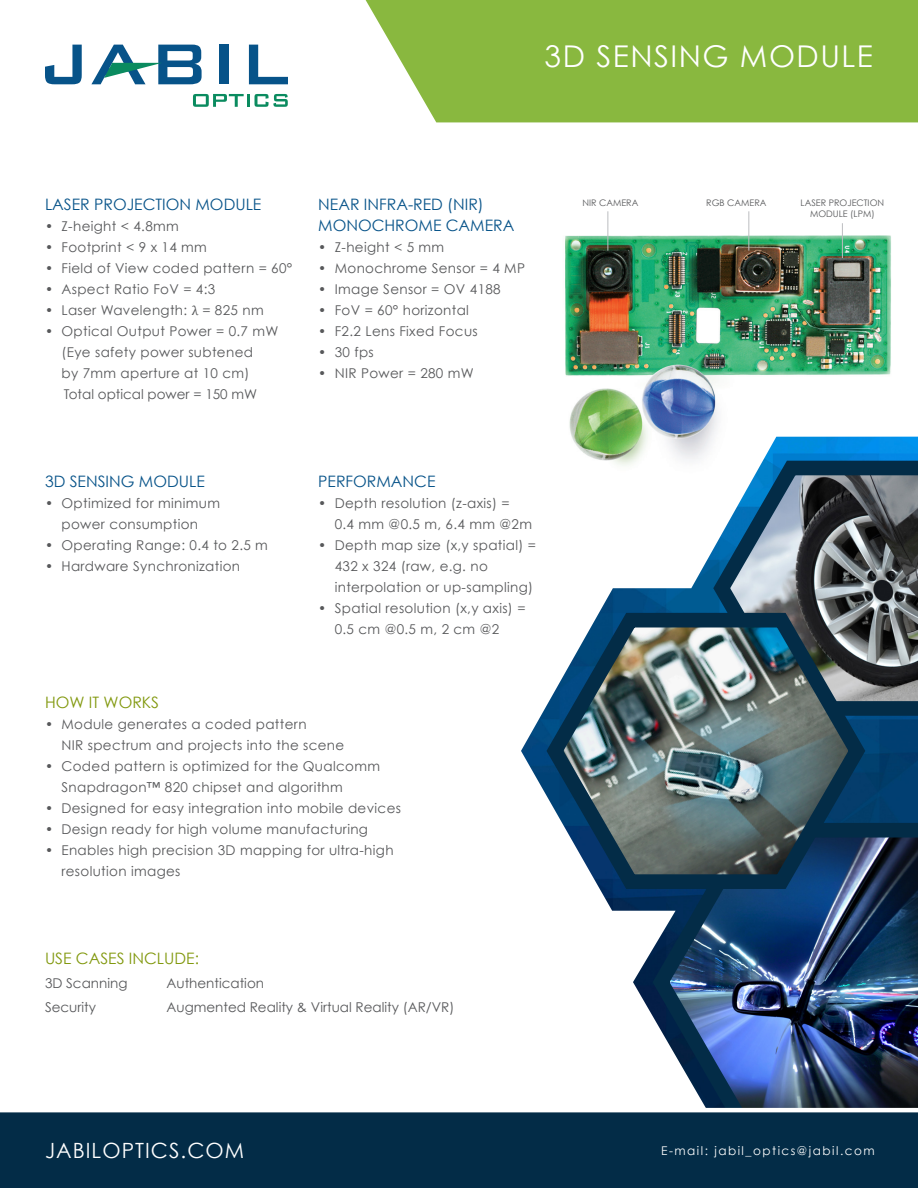
<style>
.page{position:relative;width:918px;height:1188px;background:#fff}
.page>*{position:absolute;margin:0;border:0;box-sizing:border-box;transform-origin:0 0}
.t1{font:30px "Century Gothic";letter-spacing:.05em;color:#fff}
.t2{font:21px "Century Gothic";letter-spacing:.05em;color:#fff}
.t3{font:15.75px "Century Gothic";color:#075389}
.t4{font:15.75px "Century Gothic";color:#81980d}
.t5{font:13.5px/21px "Century Gothic";letter-spacing:.025em;color:#57585a}
.t6{font:13.5px "Century Gothic";color:#57585a}
.t7{font:12px "Century Gothic";letter-spacing:.125em;color:#fff}
.t8{font:9px/10.5px "Century Gothic";color:#57585a;text-align:center}
.s1{font-family:"Cambria"}
</style>
<div class="page">
<img style="left:565px;top:223px;width:353px;height:214px">
<hr style="left:842px;top:223px;width:1px;height:35px;background:#bcbdc0">
<hr style="left:748px;top:211px;width:1px;height:40px;background:#bcbdc0">
<hr style="left:608px;top:211px;width:1px;height:40px;background:#bcbdc0">
<img style="left:521px;top:437px;width:397px;height:564px">
<img style="left:644px;top:810px;width:274px;height:298px">
<svg style="left:366px;top:0;width:552px;height:122px;fill:#89b83f"></svg>
<svg style="left:705px;top:448px;width:213px;height:275px"></svg>
<img style="left:538px;top:600px;width:336px;height:296px">
<div style="left:0;top:1112px;width:918px;height:76px;background:#032c47"></div>
<svg style="left:45px;top:45px;width:37px;height:39px"></svg>
<div style="left:219px;top:45px;width:10px;height:39px;background:#075389"></div>
<svg style="left:249px;top:45px;width:39px;height:39px"></svg>
<svg style="left:91px;top:45px;width:111px;height:39px"></svg>
<svg style="left:193px;top:94px;width:95px;height:13px"></svg>
<p class="t1" style="left:545px;top:38px;width:330px">3D SENSING MODULE</p>
<p class="t3" style="left:45px;top:195px;width:218px">LASER PROJECTION MODULE</p>
<p class="t5" style="left:45px;top:215px;width:135px">• Z-height &lt; 4.8mm</p>
<p class="t5" style="left:45px;top:236px;width:163px">• Footprint &lt; 9 x 14 mm</p>
<p class="t5" style="left:45px;top:257px;width:249px">• Field of View coded pattern = 60°</p>
<p class="t5" style="left:45px;top:278px;width:172px">• Aspect Ratio FoV = 4:3</p>
<p class="t5" style="left:45px;top:299px;width:220px">• Laser Wavelength: <span class="s1">λ</span> = 825 nm</p>
<p class="t5" style="left:62px;top:320px;width:218px;text-indent:-16px">• Optical Output Power = 0.7 mW (Eye safety power subtened<br>by 7mm aperture at 10 cm)</p>
<p class="t6" style="left:64px;top:386px;width:195px">Total optical power = 150 mW</p>
<p class="t3" style="left:318px;top:195px;width:167px">NEAR INFRA-RED (NIR)</p>
<p class="t3" style="left:318px;top:216px;width:198px">MONOCHROME CAMERA</p>
<p class="t5" style="left:318px;top:236px;width:127px">• Z-height &lt; 5 mm</p>
<p class="t5" style="left:318px;top:257px;width:208px">• Monochrome Sensor = 4 MP</p>
<p class="t5" style="left:318px;top:278px;width:184px">• Image Sensor = OV 4188</p>
<p class="t5" style="left:318px;top:299px;width:152px">• FoV = 60° horizontal</p>
<p class="t5" style="left:318px;top:320px;width:161px">• F2.2 Lens Fixed Focus</p>
<p class="t5" style="left:318px;top:341px;width:57px">• 30 fps</p>
<p class="t5" style="left:318px;top:362px;width:157px">• NIR Power = 280 mW</p>
<p class="t3" style="left:45px;top:472px;width:161px">3D SENSING MODULE</p>
<p class="t5" style="left:45px;top:492px;width:177px;text-align:center">• Optimized for minimum power consumption</p>
<p class="t5" style="left:45px;top:534px;width:224px">• Operating Range: 0.4 to 2.5 m</p>
<p class="t5" style="left:45px;top:555px;width:197px">• Hardware Synchronization</p>
<p class="t3" style="left:318px;top:472px;width:119px">PERFORMANCE</p>
<p class="t5" style="left:335px;top:492px;width:199px;text-indent:-16px">• Depth resolution (z-axis) =<br>0.4 mm @0.5 m, 6.4 mm @2m</p>
<p class="t5" style="left:335px;top:534px;width:203px;text-indent:-16px">• Depth map size (x,y spatial) =<br>432 x 324 (raw, e.g. no interpolation or up-sampling)</p>
<p class="t5" style="left:335px;top:597px;width:192px;text-indent:-16px">• Spatial resolution (x,y axis) =<br>0.5 cm @0.5 m, 2 cm @2</p>
<p class="t4" style="left:45px;top:693px;width:116px">HOW IT WORKS</p>
<p class="t5" style="left:62px;top:714px;width:284px;text-indent:-16px">• Module generates a coded pattern<br>NIR spectrum and projects into the scene</p>
<p class="t5" style="left:62px;top:756px;width:320px;text-indent:-16px">• Coded pattern is optimized for the Qualcomm<br>Snapdragon™ 820 chipset and algorithm</p>
<p class="t5" style="left:45px;top:798px;width:358px">• Designed for easy integration into mobile devices</p>
<p class="t5" style="left:45px;top:819px;width:325px">• Design ready for high volume manufacturing</p>
<p class="t5" style="left:62px;top:840px;width:334px;text-indent:-16px">• Enables high precision 3D mapping for ultra-high resolution images</p>
<p class="t4" style="left:45px;top:948px;width:156px">USE CASES INCLUDE:</p>
<p class="t6" style="left:45px;top:975px;width:84px">3D Scanning</p>
<p class="t6" style="left:45px;top:999px;width:53px">Security</p>
<p class="t6" style="left:166px;top:975px;width:99px">Authentication</p>
<p class="t6" style="left:166px;top:999px;width:289px">Augmented Reality &amp; Virtual Reality (AR/VR)</p>
<p class="t8" style="left:583px;top:198px;width:57px">NIR CAMERA</p>
<p class="t8" style="left:706px;top:198px;width:62px">RGB CAMERA</p>
<p class="t8" style="left:801px;top:198px;width:85px">LASER PROJECTION<br>MODULE (LPM)</p>
<p class="t2" style="left:45px;top:1138px;width:201px">JABILOPTICS.COM</p>
<p class="t7" style="left:661px;top:1143px;width:215px">E-mail: jabil_optics@jabil.com</p>
</div>
